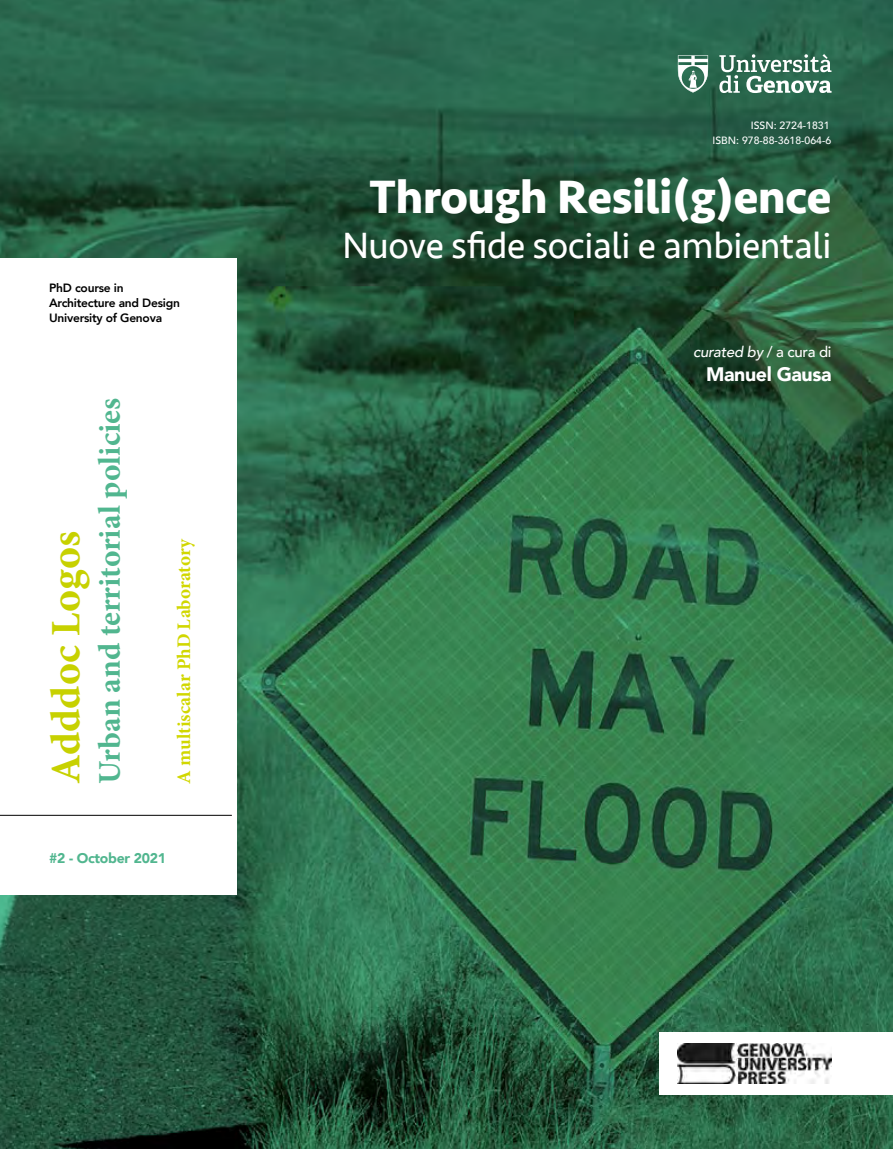
<style>
.page{position:relative;width:893px;height:1149px;background:#fff}
.page>*{position:absolute;margin:0;border:0;box-sizing:border-box;transform-origin:0 0}
.t1{font:700 48px "Seravek";letter-spacing:-.01em;color:#fff}
.t2{font:700 42px "Minion Pro";letter-spacing:.005em;color:#c7d100}
.t3{font:37.5px "Seravek";letter-spacing:-.01em;color:#fff}
.t4{font:700 31.5px "Minion Pro";color:#51b68f}
.t5{font:900 19.5px "Avenir";letter-spacing:-.02em;color:#fff}
.t6{font:700 19.2px "Minion Pro";color:#d1d700}
.t7{font:italic 500 15px "Avenir";letter-spacing:-.02em;color:#fff}
.t8{font:900 13.95px "Avenir";letter-spacing:-.02em;color:#51b68f}
.t9{font:800 12px/15px "Avenir";letter-spacing:-.02em;color:#000}
.t10{font:500 10.5px "Avenir";color:#fff}
.s1{font-style:normal}
</style>
<div class="page">
<img style="left:0;top:0;width:893px;height:1148px">
<div style="left:0;top:258px;width:237px;height:636px;background:#fff"></div>
<hr style="left:0;top:814px;width:232px;height:1px;background:#000">
<svg style="left:719px;top:54px;width:112px;height:39px"></svg>
<svg style="left:678px;top:55px;width:30px;height:38px"></svg>
<div style="left:660px;top:1031px;width:233px;height:63px;background:#fff"></div>
<img style="left:678px;top:1043px;width:153px;height:40px">
<p class="t9" style="left:49px;top:280px;width:132px">PhD course in<br>Architecture and Design<br>University of Genova</p>
<h3 class="t4" style="left:88px;top:783px;width:387px;rotate:-90deg">Urban and territorial policies</h3>
<h2 class="t2" style="left:37px;top:783px;width:254px;rotate:-90deg">Adddoc Logos</h2>
<h3 class="t6" style="left:171px;top:783px;width:246px;rotate:-90deg">A multiscalar PhD Laboratory</h3>
<p class="t8" style="left:49px;top:846px;width:118px">#2 - October 2021</p>
<p class="t10" style="left:751px;top:116px;width:80px">ISSN: 2724-1831</p>
<p class="t10" style="left:712px;top:131px;width:120px">ISBN: 978-88-3618-064-6</p>
<h1 class="t1" style="left:369px;top:159px;width:464px">Through Resili(g)ence</h1>
<h3 class="t3" style="left:342px;top:216px;width:491px">Nuove sfide sociali e ambientali</h3>
<p class="t7" style="left:693px;top:342px;width:140px">curated by <span class="s1">/ a cura di</span></p>
<h3 class="t5" style="left:706px;top:357px;width:127px">Manuel Gausa</h3>
</div>
